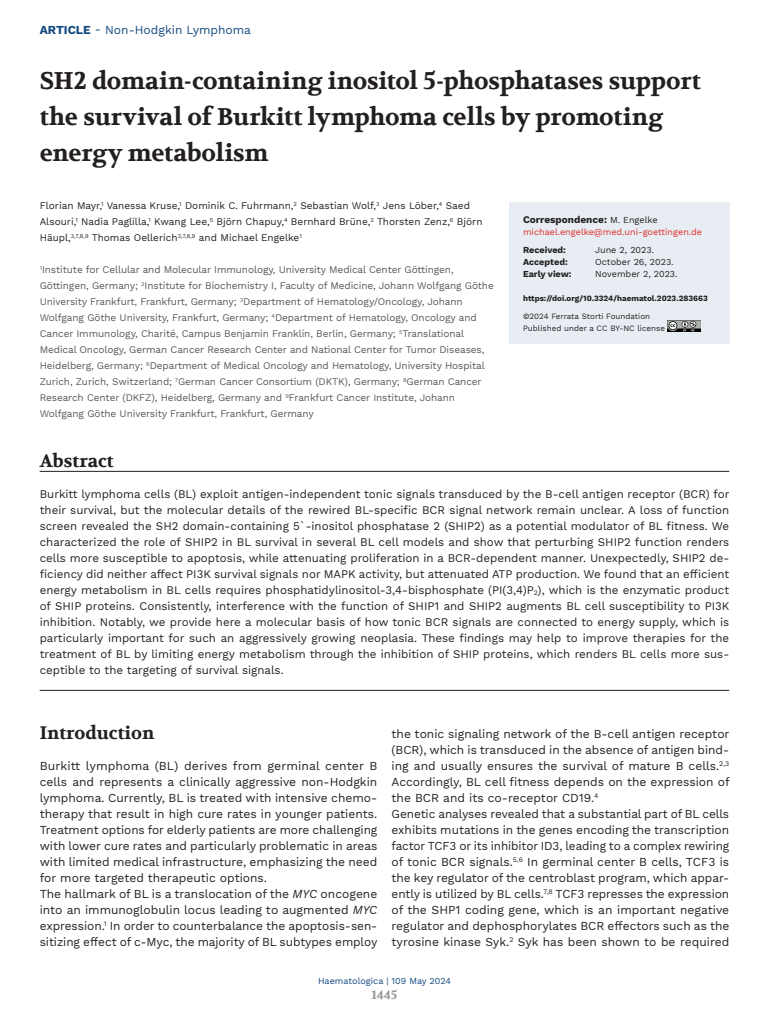
<style>
.page{position:relative;width:769px;height:1024px;background:#fff}
.page>*{position:absolute;margin:0;border:0;box-sizing:border-box;transform-origin:0 0}
.TITOLO_Articolo{font:700 24px/36px "Volkhov";letter-spacing:-.005em;color:#231f20}
.TITOLO_c18{font:700 18px "Volkhov";color:#231f20}
.TITOLO_con_filetto_sotto{font:700 18px "Volkhov";color:#231f20}
.TESTO{font:12px/16px "Work Sans";color:#231f20;text-align:justify}
.t1{font:12px "Work Sans";color:#134a80}
.t2{font:700 12px "Volkhov";color:#939598}
.ABSTRACT_Testo{font:11.5px/16px "Work Sans";color:#231f20;text-align:justify}
.AFFILIAZIONI{font:10px/16px "Work Sans";letter-spacing:-.01em;color:#57585a}
.AUTORI{font:10px/16px "Work Sans";color:#231f20}
.t3{font:700 10px "Work Sans";color:#231f20}
.t4{font:9px "Work Sans";color:#231f20}
.t5{font:9px "Work Sans";color:#e02b2b}
.t6{font:700 9px "Work Sans";color:#231f20}
.t7{font:9px "Work Sans";color:#134a80}
.t8{font:8px "Work Sans";color:#231f20}
.SCHEDA_Sito{font:700 8px "Work Sans";color:#231f20}
.s1{font-weight:700}
.s2{font-weight:400;font-size:9px}
.s3{font-style:italic}
</style>
<div class="page">
<hr style="left:40px;top:471px;width:689px;height:1px;background:#231f20">
<hr style="left:40px;top:690px;width:689px;height:1px;background:#231f20">
<div style="left:508px;top:202px;width:221px;height:141px;background:#e7edf2"></div>
<img style="left:667px;top:320px;width:33px;height:11px">
<p class="t1" style="left:40px;top:23px;width:213px"><span class="s1">ARTICLE</span> - Non-Hodgkin Lymphoma</p>
<p class="TITOLO_Articolo" style="left:40px;top:63px;width:662px">SH2 domain-containing inositol 5-phosphatases support the survival of Burkitt lymphoma cells by promoting energy metabolism</p>
<p class="AUTORI" style="left:40px;top:198px;width:444px">Florian Mayr,<sup>1</sup> Vanessa Kruse,<sup>1</sup> Dominik C. Fuhrmann,<sup>2</sup> Sebastian Wolf,<sup>3</sup> Jens Löber,<sup>4</sup> Saed<br>Alsouri,<sup>1</sup> Nadia Paglilla,<sup>1</sup> Kwang Lee,<sup>5</sup> Björn Chapuy,<sup>4</sup> Bernhard Brüne,<sup>2</sup> Thorsten Zenz,<sup>6</sup> Björn<br>Häupl,<sup>3,7,8,9</sup> Thomas Oellerich<sup>3,7,8,9</sup> and Michael Engelke<sup>1</sup></p>
<p class="AFFILIAZIONI" style="left:40px;top:262px;width:455px"><sup>1</sup>Institute for Cellular and Molecular Immunology, University Medical Center Göttingen, Göttingen, Germany; <sup>2</sup>Institute for Biochemistry I, Faculty of Medicine, Johann Wolfgang Göthe University Frankfurt, Frankfurt, Germany; <sup>3</sup>Department of Hematology/Oncology, Johann Wolfgang Göthe University, Frankfurt, Germany; <sup>4</sup>Department of Hematology, Oncology and Cancer Immunology, Charité, Campus Benjamin Franklin, Berlin, Germany; <sup>5</sup>Translational Medical Oncology, German Cancer Research Center and National Center for Tumor Diseases, Heidelberg, Germany; <sup>6</sup>Department of Medical Oncology and Hematology, University Hospital Zurich, Zurich, Switzerland; <sup>7</sup>German Cancer Consortium (DKTK), Germany; <sup>8</sup>German Cancer Research Center (DKFZ), Heidelberg, Germany and <sup>9</sup>Frankfurt Cancer Institute, Johann Wolfgang Göthe University Frankfurt, Frankfurt, Germany</p>
<p class="TITOLO_con_filetto_sotto" style="left:40px;top:450px;width:75px">Abstract</p>
<p class="ABSTRACT_Testo" style="left:40px;top:486px;width:691px">Burkitt lymphoma cells (BL) exploit antigen-independent tonic signals transduced by the B-cell antigen receptor (BCR) for their survival, but the molecular details of the rewired BL-specific BCR signal network remain unclear. A loss of function screen revealed the SH2 domain-containing 5`-inositol phosphatase 2 (SHIP2) as a potential modulator of BL fitness. We characterized the role of SHIP2 in BL survival in several BL cell models and show that perturbing SHIP2 function renders cells more susceptible to apoptosis, while attenuating proliferation in a BCR-dependent manner. Unexpectedly, SHIP2 de&shy;ficiency did neither affect PI3K survival signals nor MAPK activity, but attenuated ATP production. We found that an efficient energy metabolism in BL cells requires phosphatidylinositol-3,4-bisphosphate (PI(3,4)P<sub>2</sub>), which is the enzymatic product of SHIP proteins. Consistently, interference with the function of SHIP1 and SHIP2 augments BL cell susceptibility to PI3K inhibition. Notably, we provide here a molecular basis of how tonic BCR signals are connected to energy supply, which is particularly important for such an aggressively growing neoplasia. These findings may help to improve therapies for the treatment of BL by limiting energy metabolism through the inhibition of SHIP proteins, which renders BL cells more sus&shy;ceptible to the targeting of survival signals.</p>
<p class="t3" style="left:523px;top:214px;width:136px">Correspondence: <span class="s2">M. Engelke</span></p>
<p class="t5" style="left:523px;top:227px;width:180px">michael.engelke@med.uni-goettingen.de</p>
<p class="t6" style="left:523px;top:245px;width:44px">Received:</p>
<p class="t4" style="left:595px;top:245px;width:60px">June 2, 2023.</p>
<p class="t6" style="left:523px;top:257px;width:46px">Accepted:</p>
<p class="t4" style="left:595px;top:257px;width:80px">October 26, 2023.</p>
<p class="t6" style="left:523px;top:269px;width:50px">Early view:</p>
<p class="t4" style="left:595px;top:269px;width:84px">November 2, 2023.</p>
<p class="SCHEDA_Sito" style="left:523px;top:294px;width:186px">https://doi.org/10.3324/haematol.2023.283663</p>
<p class="t8" style="left:523px;top:312px;width:129px">©2024 Ferrata Storti Foundation</p>
<p class="t8" style="left:523px;top:324px;width:143px">Published under a CC BY-NC license</p>
<p class="TITOLO_c18" style="left:40px;top:722px;width:116px">Introduction</p>
<p class="TESTO" style="left:40px;top:758px;width:339px">Burkitt lymphoma (BL) derives from germinal center B cells and represents a clinically aggressive non-Hodgkin lymphoma. Currently, BL is treated with intensive chemo&shy;therapy that result in high cure rates in younger patients.<br>Treatment options for elderly patients are more challenging with lower cure rates and particularly problematic in areas with limited medical infrastructure, emphasizing the need for more targeted therapeutic options.</p>
<p class="TESTO" style="left:40px;top:886px;width:339px">The hallmark of BL is a translocation of the <span class="s3">MYC</span> oncogene into an immunoglobulin locus leading to augmented <span class="s3">MYC </span>expression.<sup>1</sup> In order to counterbalance the apoptosis-sen&shy;sitizing effect of c-Myc, the majority of BL subtypes employ</p>
<p class="TESTO" style="left:391px;top:726px;width:339px">the tonic signaling network of the B-cell antigen receptor (BCR), which is transduced in the absence of antigen bind&shy;ing and usually ensures the survival of mature B cells.<sup>2,3<br></sup>Accordingly, BL cell fitness depends on the expression of the BCR and its co-receptor CD19.<sup>4</sup></p>
<p class="TESTO" style="left:391px;top:806px;width:339px">Genetic analyses revealed that a substantial part of BL cells exhibits mutations in the genes encoding the transcription factor TCF3 or its inhibitor ID3, leading to a complex rewiring of tonic BCR signals.<sup>5,6</sup> In germinal center B cells, TCF3 is the key regulator of the centroblast program, which appar&shy;ently is utilized by BL cells.<sup>7,8</sup> TCF3 represses the expression of the SHP1 coding gene, which is an important negative regulator and dephosphorylates BCR effectors such as the tyrosine kinase Syk.<sup>2</sup> Syk has been shown to be required</p>
<p class="t7" style="left:318px;top:975px;width:134px">Haematologica | 109 May 2024</p>
<p class="t2" style="left:371px;top:987px;width:27px">1445</p>
</div>
